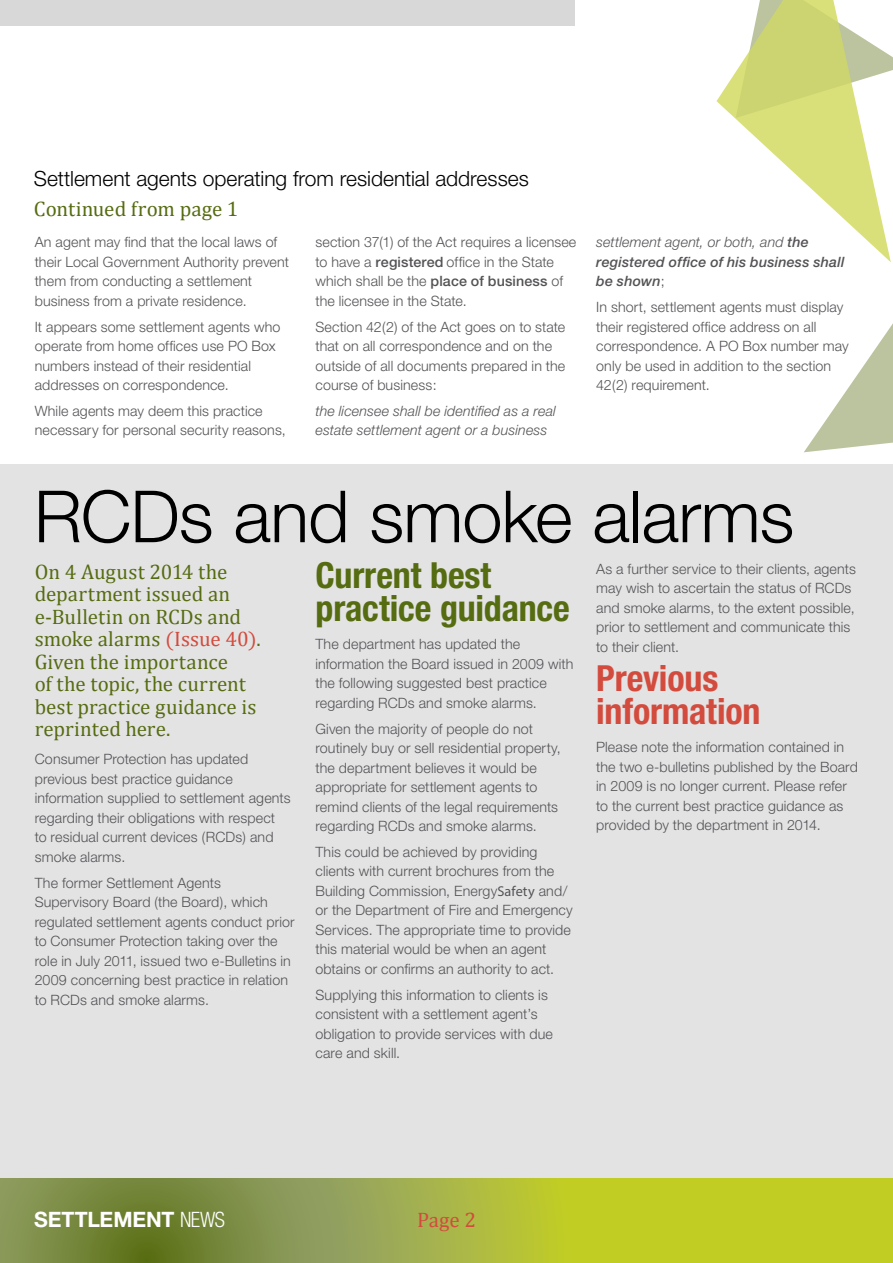
<style>
.page{position:relative;width:893px;height:1263px;background:#fff}
.page>*{position:absolute;margin:0;border:0;box-sizing:border-box;transform-origin:0 0}
.SN_Main_heading{font:300 72px "Helvetica Neue LT Std";letter-spacing:-.01em;color:#000}
.SN_Sub_head{font:700 condensed 36px/33px "Helvetica Neue LT Std";letter-spacing:-.005em;color:#566c11}
.SN_Sub_head-2{font:700 condensed 36px/33px "Helvetica Neue LT Std";letter-spacing:-.005em;color:#d34b3d}
.t1{font:700 21.15px "Helvetica Neue LT Std";color:#fff}
.SN_Intro_para{font:21px/22.5px "Cambria Math";color:#566c11}
.t2{font:300 21px "Helvetica Neue LT Std";letter-spacing:-.005em;color:#000}
.t3{font:21px "Cambria Math";color:#d34b3d}
._4__body_text{font:300 14.25px/19.5px "Helvetica Neue";letter-spacing:.01em;color:#545255}
._4__body_text-2{font:italic 500 14.25px/19.5px "Helvetica Neue";letter-spacing:.015em;color:#545255}
._4__body_text-3{font:italic 300 14.25px/19.5px "Helvetica Neue";letter-spacing:.005em;color:#545255}
.s1{font-weight:500}
.s2{font-weight:300}
.s3{font-weight:300;font-style:normal}
.s4{color:#d34b3d}
.s5{font-family:"Myriad Pro";font-weight:400}
.s6{font-weight:300;font-stretch:condensed}
</style>
<div class="page">
<svg style="left:0;top:1178px;width:893px;height:85px;background:#a0ae38"></svg>
<div style="left:0;top:465px;width:893px;height:713px;background:#e3e3e4"></div>
<svg style="left:716px;top:71px;width:175px;height:191px"></svg>
<svg style="left:804px;top:323px;width:89px;height:129px"></svg>
<svg style="left:736px;top:0;width:157px;height:118px"></svg>
<div style="left:0;top:0;width:574px;height:26px;background:#d9d8d8"></div>
<p class="t2" style="left:34px;top:166px;width:496px">Settlement agents operating from residential addresses</p>
<p class="SN_Intro_para" style="left:34px;top:197px;width:206px">Continued from page 1</p>
<p class="_4__body_text" style="left:35px;top:232px;width:256px">An agent may find that the local laws of their Local Government Authority prevent them from conducting a settlement business from a private residence.</p>
<p class="_4__body_text" style="left:35px;top:316px;width:247px">It appears some settlement agents who operate from home offices use PO Box numbers instead of their residential addresses on correspondence.</p>
<p class="_4__body_text" style="left:35px;top:401px;width:252px">While agents may deem this practice necessary for personal security reasons,</p>
<p class="_4__body_text" style="left:315px;top:232px;width:262px">section 37(1) of the Act requires a licensee to have a <span class="s1">registered</span> office in the State which shall be the <span class="s1">place of business</span> of the licensee in the State.</p>
<p class="_4__body_text" style="left:315px;top:316px;width:251px">Section 42(2) of the Act goes on to state that on all correspondence and on the outside of all documents prepared in the course of business:</p>
<p class="_4__body_text-3" style="left:315px;top:401px;width:242px">the licensee shall be identified as a real estate settlement agent or a business</p>
<p class="_4__body_text-2" style="left:596px;top:232px;width:250px"><span class="s2">settlement agent, or both, and</span> the registered office of his business shall be shown<span class="s3">;</span></p>
<p class="_4__body_text" style="left:596px;top:297px;width:254px">In short, settlement agents must display their registered office address on all correspondence. A PO Box number may only be used in addition to the section 42(2) requirement.</p>
<p class="SN_Main_heading" style="left:34px;top:473px;width:762px">RCDs and smoke alarms</p>
<p class="SN_Intro_para" style="left:35px;top:560px;width:228px">On 4 August 2014 the department issued an e-Bulletin on RCDs and smoke alarms <span class="s4">(Issue 40)</span>.<br>Given the importance<br>of the topic, the current best practice guidance is reprinted here.</p>
<p class="_4__body_text" style="left:35px;top:749px;width:257px">Consumer Protection has updated previous best practice guidance information supplied to settlement agents regarding their obligations with respect<br>to residual current devices (RCDs) and smoke alarms.</p>
<p class="_4__body_text" style="left:35px;top:872px;width:261px">The former Settlement Agents Supervisory Board (the Board), which regulated settlement agents conduct prior to Consumer Protection taking over the role in July 2011, issued two e-Bulletins in 2009 concerning best practice in relation to RCDs and smoke alarms.</p>
<p class="SN_Sub_head" style="left:315px;top:558px;width:256px">Current best practice guidance</p>
<p class="_4__body_text" style="left:315px;top:634px;width:259px">The department has updated the information the Board issued in 2009 with the following suggested best practice regarding RCDs and smoke alarms.</p>
<p class="_4__body_text" style="left:315px;top:718px;width:247px">Given the majority of people do not routinely buy or sell residential property, the department believes it would be appropriate for settlement agents to remind clients of the legal requirements regarding RCDs and smoke alarms.</p>
<p class="_4__body_text" style="left:315px;top:842px;width:259px">This could be achieved by providing clients with current brochures from the Building Commission, Energy<span class="s5">Safety</span> and/ or the Department of Fire and Emergency Services. The appropriate time to provide this material would be when an agent obtains or confirms an authority to act.</p>
<p class="_4__body_text" style="left:315px;top:985px;width:239px">Supplying this information to clients is consistent with a settlement agent’s obligation to provide services with due care and skill.</p>
<p class="_4__body_text" style="left:596px;top:558px;width:261px">As a further service to their clients, agents may wish to ascertain the status of RCDs and smoke alarms, to the extent possible, prior to settlement and communicate this to their client.</p>
<p class="SN_Sub_head-2" style="left:596px;top:661px;width:166px">Previous information</p>
<p class="_4__body_text" style="left:596px;top:737px;width:263px">Please note the information contained in the two e-bulletins published by the Board in 2009 is no longer current. Please refer to the current best practice guidance as provided by the department in 2014.</p>
<h3 class="t1" style="left:34px;top:1206px;width:192px">SETTLEMENT <span class="s6">NEWS</span></h3>
<p class="t3" style="left:417px;top:1207px;width:60px">Page 2</p>
</div>
